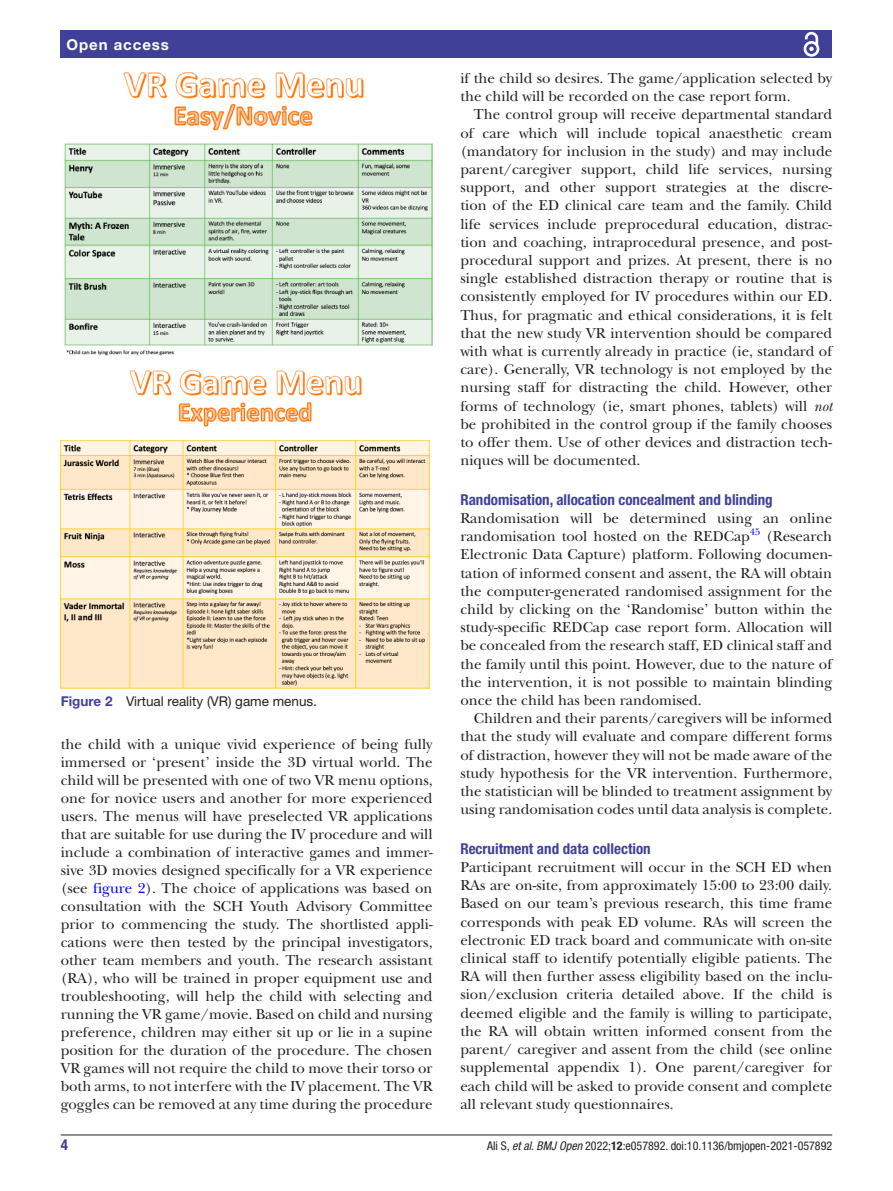
<style>
.page{position:relative;width:893px;height:1191px;background:#fff}
.page>*{position:absolute;margin:0;border:0;box-sizing:border-box;transform-origin:0 0}
.t1{font:15px/18.1px "New Baskerville";color:#231f20;text-align:justify}
.t2{font:700 condensed 15px "Helvetica Neue LT Std";color:#414099}
.t3{font:700 15px "Helvetica Neue LT Std";letter-spacing:.065em;color:#fff}
.t4{font:13.5px "Helvetica Neue LT Std";color:#231f20}
.t5{font:condensed 12px "Helvetica Neue LT Std";color:#231f20}
.s1{font-weight:700;color:#414099}
.s2{color:#00f}
.s3{font-style:italic}
.s4{font-weight:700}
</style>
<div class="page">
<hr style="left:61px;top:1134px;width:771px;height:1px;background:#231f20">
<div style="left:61px;top:31px;width:771px;height:27px;background:#414099"></div>
<svg style="left:803px;top:31px;width:17px;height:26px"></svg>
<img style="left:61px;top:73px;width:372px;height:615px">
<p class="t3" style="left:66px;top:35px;width:104px">Open access</p>
<p class="t4" style="left:61px;top:693px;width:258px"><span class="s1">Figure 2</span> Virtual reality (VR) game menus.</p>
<p class="t1" style="left:61px;top:735px;width:373px">the child with a unique vivid experience of being fully immersed or ‘present’ inside the 3D virtual world. The child will be presented with one of two VR menu options, one for novice users and another for more experienced users. The menus will have preselected VR applications that are suitable for use during the IV procedure and will include a combination of interactive games and immer&shy;sive 3D movies designed specifically for a VR experience (see <span class="s2">figure 2</span>). The choice of applications was based on consultation with the SCH Youth Advisory Committee prior to commencing the study. The shortlisted appli&shy;cations were then tested by the principal investigators, other team members and youth. The research assistant (RA), who will be trained in proper equipment use and troubleshooting, will help the child with selecting and running the VR game/movie. Based on child and nursing preference, children may either sit up or lie in a supine position for the duration of the procedure. The chosen VR games will not require the child to move their torso or both arms, to not interfere with the IV placement. The VR goggles can be removed at any time during the procedure</p>
<p class="t1" style="left:460px;top:69px;width:373px">if the child so desires. The game/application selected by the child will be recorded on the case report form.</p>
<p class="t1" style="left:460px;top:106px;width:373px;text-indent:14px">The control group will receive departmental standard of care which will include topical anaesthetic cream (mandatory for inclusion in the study) and may include parent/caregiver support, child life services, nursing support, and other support strategies at the discre&shy;tion of the ED clinical care team and the family. Child life services include preprocedural education, distrac&shy;tion and coaching, intraprocedural presence, and post&shy;procedural support and prizes. At present, there is no single established distraction therapy or routine that is consistently employed for IV procedures within our ED.<br>Thus, for pragmatic and ethical considerations, it is felt that the new study VR intervention should be compared with what is currently already in practice (ie, standard of care). Generally, VR technology is not employed by the nursing staff for distracting the child. However, other forms of technology (ie, smart phones, tablets) will <span class="s3">not </span>be prohibited in the control group if the family chooses to offer them. Use of other devices and distraction tech&shy;niques will be documented.</p>
<p class="t2" style="left:460px;top:490px;width:314px">Randomisation, allocation concealment and blinding</p>
<p class="t1" style="left:460px;top:509px;width:373px">Randomisation will be determined using an online randomisation tool hosted on the REDCap<sup>45</sup> (Research Electronic Data Capture) platform. Following documen&shy;tation of informed consent and assent, the RA will obtain the computer-generated randomised assignment for the child by clicking on the ‘Randomise’ button within the study-specific REDCap case report form. Allocation will be concealed from the research staff, ED clinical staff and the family until this point. However, due to the nature of the intervention, it is not possible to maintain blinding once the child has been randomised.</p>
<p class="t1" style="left:460px;top:709px;width:373px;text-indent:14px">Children and their parents/caregivers will be informed that the study will evaluate and compare different forms of distraction, however they will not be made aware of the study hypothesis for the VR intervention. Furthermore, the statistician will be blinded to treatment assignment by using randomisation codes until data analysis is complete.</p>
<p class="t2" style="left:460px;top:839px;width:192px">Recruitment and data collection</p>
<p class="t1" style="left:460px;top:858px;width:373px">Participant recruitment will occur in the SCH ED when RAs are on-site, from approximately 15:00 to 23:00 daily.<br>Based on our team’s previous research, this time frame corresponds with peak ED volume. RAs will screen the electronic ED track board and communicate with on-site clinical staff to identify potentially eligible patients. The RA will then further assess eligibility based on the inclu&shy;sion/exclusion criteria detailed above. If the child is deemed eligible and the family is willing to participate, the RA will obtain written informed consent from the parent/ caregiver and assent from the child (see online supplemental appendix 1). One parent/caregiver for each child will be asked to provide consent and complete all relevant study questionnaires.</p>
<p class="t2" style="left:61px;top:1135px;width:9px">4</p>
<p class="t5" style="left:487px;top:1138px;width:347px">Ali S, <span class="s3">et al</span>. <span class="s3">BMJ Open</span> 2022;<span class="s4">12</span>:e057892. doi:10.1136/bmjopen-2021-057892</p>
</div>
